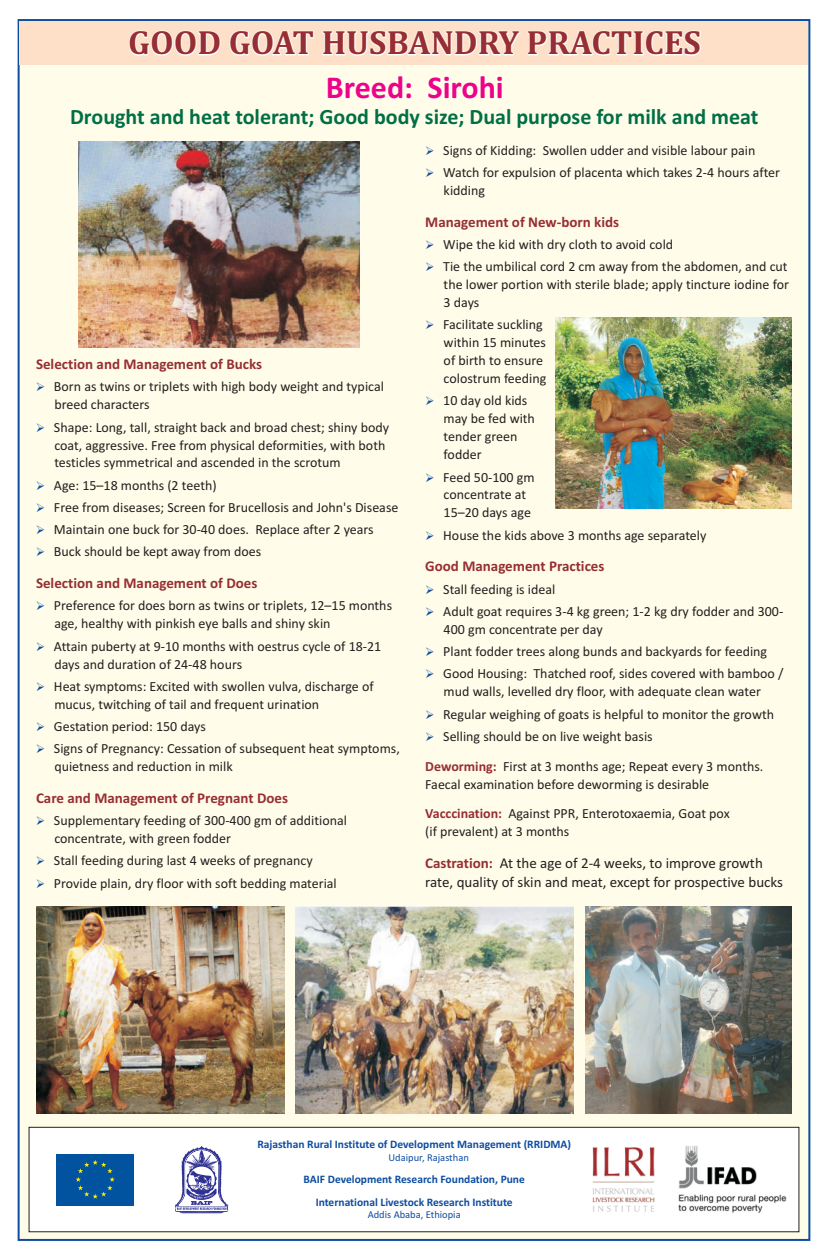
<style>
.page{position:relative;width:828px;height:1260px;background:#fff}
.page>*{position:absolute;margin:0;border:0;box-sizing:border-box;transform-origin:0 0}
.t1{font:700 34px "Cambria";color:#962e33}
.t2{font:700 32px "Calibri";color:#ed028c}
.t3{font:700 22px "Calibri";color:#016f45}
.t4{font:700 15px "Calibri";color:#962e33}
.t5{font:15px/19.2px "Calibri";color:#231f20}
.t6{font:14px/17.9px "Calibri";color:#231f20}
.t7{font:700 14px "Calibri";color:#962e33}
.t8{font:12px/22.2px "Wingdings";color:#0d4da1;text-align:justify}
.t9{font:700 11.5px/22.5px "Calibri";color:#0d4da1;text-align:center}
.t10{font:10.5px "Calibri";color:#0d4da1}
.s1{color:#fff}
</style>
<div class="page">
<div style="left:17px;top:19px;width:794px;height:1222px;background:#fffde9"></div>
<img style="left:79px;top:141px;width:281px;height:206px">
<img style="left:555px;top:317px;width:237px;height:192px">
<div style="left:20px;top:21px;width:788px;height:44px;background:#fde0c7"></div>
<svg style="left:28px;top:1126px;width:772px;height:107px"></svg>
<img style="left:36px;top:907px;width:248px;height:207px">
<img style="left:585px;top:907px;width:207px;height:207px">
<img style="left:296px;top:907px;width:277px;height:207px">
<svg style="left:55px;top:1152px;width:81px;height:55px"></svg>
<div style="left:56px;top:1154px;width:78px;height:51px;background:#0153a0"></div>
<svg style="left:76px;top:1160px;width:39px;height:39px"></svg>
<img style="left:591px;top:1146px;width:67px;height:67px">
<img style="left:679px;top:1146px;width:107px;height:68px">
<svg style="left:175px;top:1146px;width:53px;height:67px"></svg>
<svg style="left:37px;top:383px;width:8px;height:8px"></svg>
<svg style="left:37px;top:423px;width:8px;height:9px"></svg>
<svg style="left:37px;top:602px;width:8px;height:8px"></svg>
<svg style="left:37px;top:642px;width:8px;height:9px"></svg>
<svg style="left:37px;top:682px;width:8px;height:9px"></svg>
<svg style="left:37px;top:722px;width:8px;height:31px"></svg>
<svg style="left:37px;top:817px;width:8px;height:8px"></svg>
<svg style="left:37px;top:857px;width:8px;height:31px"></svg>
<svg style="left:426px;top:146px;width:8px;height:31px"></svg>
<svg style="left:426px;top:240px;width:8px;height:31px"></svg>
<svg style="left:426px;top:321px;width:8px;height:8px"></svg>
<svg style="left:426px;top:397px;width:8px;height:8px"></svg>
<svg style="left:426px;top:473px;width:8px;height:9px"></svg>
<svg style="left:426px;top:531px;width:8px;height:9px"></svg>
<svg style="left:426px;top:585px;width:8px;height:31px"></svg>
<svg style="left:426px;top:647px;width:8px;height:31px"></svg>
<svg style="left:426px;top:710px;width:8px;height:31px"></svg>
<h1 class="t1" style="left:128px;top:28px;width:575px"><span class="s1">GOOD GO</span>AT HUSBANDRY PRACTICES</h1>
<h2 class="t2" style="left:326px;top:74px;width:179px">Breed: Sirohi</h2>
<h3 class="t3" style="left:70px;top:108px;width:690px">Drought and heat tolerant; Good body size; Dual purpose for milk and meat</h3>
<p class="t6" style="left:443px;top:140px;width:338px;line-height:22.2px">Signs of Kidding: Swollen udder and visible labour pain<br>Watch for expulsion of placenta which takes 2-4 hours after</p>
<p class="t6" style="left:444px;top:183px;width:43px">kidding</p>
<p class="t4" style="left:36px;top:358px;width:228px">Selection and Management of Bucks</p>
<p class="t8" style="left:36px;top:475px;width:59px">➢ ➢ ➢ ➢</p>
<p class="t6" style="left:54px;top:379px;width:331px">Born as twins or triplets with high body weight and typical breed characters</p>
<p class="t6" style="left:54px;top:419px;width:337px">Shape: Long, tall, straight back and broad chest; shiny body coat, aggressive. Free from physical deformities, with both testicles symmetrical and ascended in the scrotum</p>
<p class="t6" style="left:54px;top:475px;width:346px;line-height:22.2px">Age: 15–18 months (2 teeth)<br>Free from diseases; Screen for Brucellosis and John's Disease Maintain one buck for 30-40 does. Replace after 2 years Buck should be kept away from does</p>
<p class="t4" style="left:36px;top:577px;width:223px">Selection and Management of Does</p>
<p class="t6" style="left:54px;top:598px;width:340px">Preference for does born as twins or triplets, 12–15 months age, healthy with pinkish eye balls and shiny skin</p>
<p class="t6" style="left:54px;top:638px;width:329px">Attain puberty at 9-10 months with oestrus cycle of 18-21 days and duration of 24-48 hours</p>
<p class="t6" style="left:54px;top:678px;width:321px">Heat symptoms: Excited with swollen vulva, discharge of mucus, twitching of tail and frequent urination</p>
<p class="t6" style="left:54px;top:716px;width:347px;line-height:22.2px">Gestation period: 150 days<br>Signs of Pregnancy: Cessation of subsequent heat symptoms,</p>
<p class="t6" style="left:54px;top:759px;width:180px">quietness and reduction in milk</p>
<p class="t4" style="left:36px;top:791px;width:254px">Care and Management of Pregnant Does</p>
<p class="t6" style="left:54px;top:813px;width:295px">Supplementary feeding of 300-400 gm of additional concentrate, with green fodder</p>
<p class="t6" style="left:54px;top:851px;width:284px;line-height:22.2px">Stall feeding during last 4 weeks of pregnancy<br>Provide plain, dry floor with soft bedding material</p>
<p class="t4" style="left:425px;top:215px;width:195px">Management of New-born kids</p>
<p class="t6" style="left:443px;top:234px;width:346px;line-height:22.2px">Wipe the kid with dry cloth to avoid cold<br>Tie the umbilical cord 2 cm away from the abdomen, and cut</p>
<p class="t6" style="left:444px;top:277px;width:347px">the lower portion with sterile blade; apply tincture iodine for<br>3 days</p>
<p class="t6" style="left:443px;top:317px;width:105px">Facilitate suckling within 15 minutes of birth to ensure colostrum feeding</p>
<p class="t6" style="left:443px;top:393px;width:93px">10 day old kids may be fed with tender green fodder</p>
<p class="t6" style="left:443px;top:469px;width:93px">Feed 50-100 gm concentrate at<br>15–20 days age</p>
<p class="t6" style="left:443px;top:527px;width:265px">House the kids above 3 months age separately</p>
<p class="t4" style="left:425px;top:560px;width:181px">Good Management Practices</p>
<p class="t6" style="left:443px;top:579px;width:342px;line-height:22.2px">Stall feeding is ideal<br>Adult goat requires 3-4 kg green; 1-2 kg dry fodder and 300-</p>
<p class="t6" style="left:443px;top:619px;width:342px;line-height:22.2px">400 gm concentrate per day<br>Plant fodder trees along bunds and backyards for feeding<br>Good Housing: Thatched roof, sides covered with bamboo /</p>
<p class="t6" style="left:443px;top:682px;width:332px;line-height:22.2px">mud walls, levelled dry floor, with adequate clean water<br>Regular weighing of goats is helpful to monitor the growth<br>Selling should be on live weight basis</p>
<p class="t6" style="left:425px;top:758px;width:340px;text-indent:78px">First at 3 months age; Repeat every 3 months.<br>Faecal examination before deworming is desirable</p>
<p class="t6" style="left:425px;top:806px;width:306px;text-indent:83px">Against PPR, Enterotoxaemia, Goat pox (if prevalent) at 3 months</p>
<p class="t5" style="left:425px;top:855px;width:359px;text-indent:75px">At the age of 2-4 weeks, to improve growth rate, quality of skin and meat, except for prospective bucks</p>
<p class="t7" style="left:425px;top:760px;width:73px">Deworming:</p>
<p class="t7" style="left:425px;top:808px;width:78px">Vacccination:</p>
<p class="t4" style="left:425px;top:857px;width:69px">Castration:</p>
<p class="t9" style="left:257px;top:1134px;width:315px">Rajasthan Rural Institute of Development Management (RRIDMA)</p>
<p class="t10" style="left:389px;top:1153px;width:82px">Udaipur, Rajasthan</p>
<p class="t9" style="left:304px;top:1169px;width:223px">BAIF Development Research Foundation, Pune<br>International Livestock Research Institute</p>
<p class="t10" style="left:368px;top:1210px;width:95px">Addis Ababa, Ethiopia</p>
</div>
